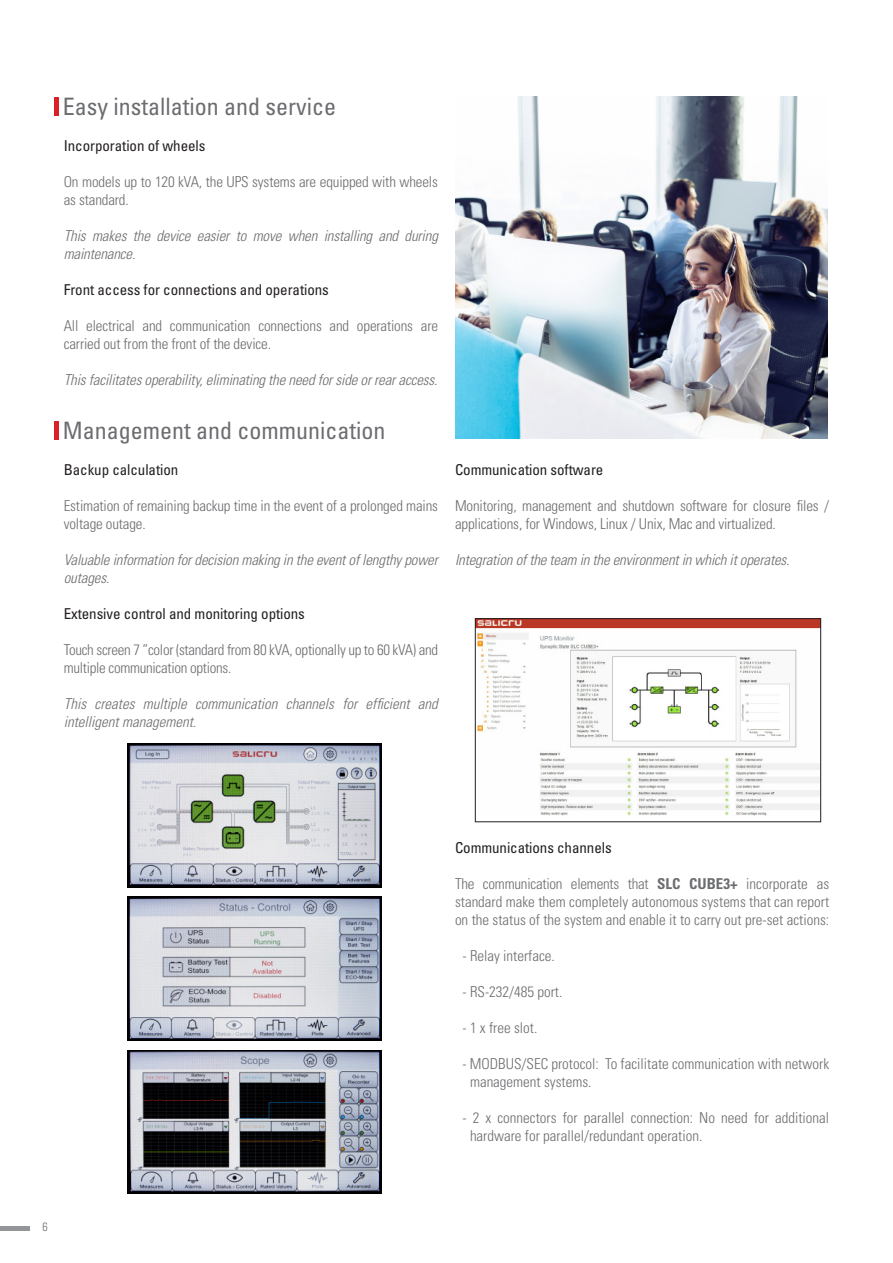
<style>
.page{position:relative;width:893px;height:1263px;background:#fff}
.page>*{position:absolute;margin:0;border:0;box-sizing:border-box;transform-origin:0 0}
.t1{font:condensed 24px "Univers LT Std";color:#6c6d70}
.t2{font:300 condensed 15px/18px "Univers LT Std";letter-spacing:-.01em;color:#6c6d70}
.t3{font:italic 300 condensed 15px/18px "Univers LT Std";letter-spacing:-.01em;color:#6c6d70}
.t4{font:condensed 15px "Univers LT Std";letter-spacing:-.005em;color:#231f20}
.t5{font:300 condensed 12px "Univers LT Std";color:#6c6d70}
.s1{font-weight:700}
</style>
<div class="page">
<div style="left:0;top:1226px;width:30px;height:5px;background:#939598"></div>
<div style="left:54px;top:97px;width:5px;height:18px;background:#da2128"></div>
<div style="left:54px;top:421px;width:5px;height:18px;background:#da2128"></div>
<img style="left:128px;top:743px;width:254px;height:144px">
<img style="left:128px;top:1050px;width:254px;height:143px">
<img style="left:128px;top:897px;width:254px;height:143px">
<img style="left:455px;top:97px;width:373px;height:342px">
<img style="left:477px;top:620px;width:342px;height:196px">
<div style="left:475px;top:618px;width:346px;height:204px;border:1px solid #231f20"></div>
<p class="t1" style="left:63px;top:91px;width:275px">Easy installation and service</p>
<p class="t4" style="left:64px;top:136px;width:143px">Incorporation of wheels</p>
<p class="t2" style="left:64px;top:172px;width:376px">On models up to 120 kVA, the UPS systems are equipped with wheels as standard.</p>
<p class="t3" style="left:64px;top:226px;width:376px">This makes the device easier to move when installing and during maintenance.</p>
<p class="t4" style="left:64px;top:280px;width:267px">Front access for connections and operations</p>
<p class="t2" style="left:64px;top:316px;width:376px">All electrical and communication connections and operations are carried out from the front of the device.</p>
<p class="t3" style="left:64px;top:370px;width:375px">This facilitates operability, eliminating the need for side or rear access.</p>
<p class="t1" style="left:63px;top:415px;width:324px">Management and communication</p>
<p class="t4" style="left:64px;top:460px;width:116px">Backup calculation</p>
<p class="t2" style="left:64px;top:496px;width:376px">Estimation of remaining backup time in the event of a prolonged mains voltage outage.</p>
<p class="t3" style="left:64px;top:550px;width:376px">Valuable information for decision making in the event of lengthy power outages.</p>
<p class="t4" style="left:64px;top:604px;width:243px">Extensive control and monitoring options</p>
<p class="t2" style="left:64px;top:640px;width:376px">Touch screen 7 ”color (standard from 80 kVA, optionally up to 60 kVA) and multiple communication options.</p>
<p class="t3" style="left:64px;top:694px;width:376px">This creates multiple communication channels for efficient and intelligent management.</p>
<p class="t4" style="left:455px;top:460px;width:150px">Communication software</p>
<p class="t2" style="left:455px;top:496px;width:376px">Monitoring, management and shutdown software for closure files / applications, for Windows, Linux / Unix, Mac and virtualized.</p>
<p class="t3" style="left:455px;top:550px;width:336px">Integration of the team in the environment in which it operates.</p>
<p class="t5" style="left:43px;top:1219px;width:7px">6</p>
<p class="t4" style="left:455px;top:838px;width:158px">Communications channels</p>
<p class="t2" style="left:455px;top:874px;width:376px;text-align:justify">The communication elements that <span class="s1">SLC CUBE3+</span> incorporate as standard make them completely autonomous systems that can report on the status of the system and enable it to carry out pre-set actions:</p>
<p class="t2" style="left:462px;top:946px;width:94px">- Relay interface.</p>
<p class="t2" style="left:462px;top:982px;width:101px">- RS-232/485 port.</p>
<p class="t2" style="left:462px;top:1018px;width:76px">- 1 x free slot.</p>
<p class="t2" style="left:470px;top:1054px;width:361px;text-indent:-8px">- MODBUS/SEC protocol: To facilitate communication with network management systems.</p>
<p class="t2" style="left:470px;top:1108px;width:361px;text-indent:-8px">- 2 x connectors for parallel connection: No need for additional hardware for parallel/redundant operation.</p>
</div>
